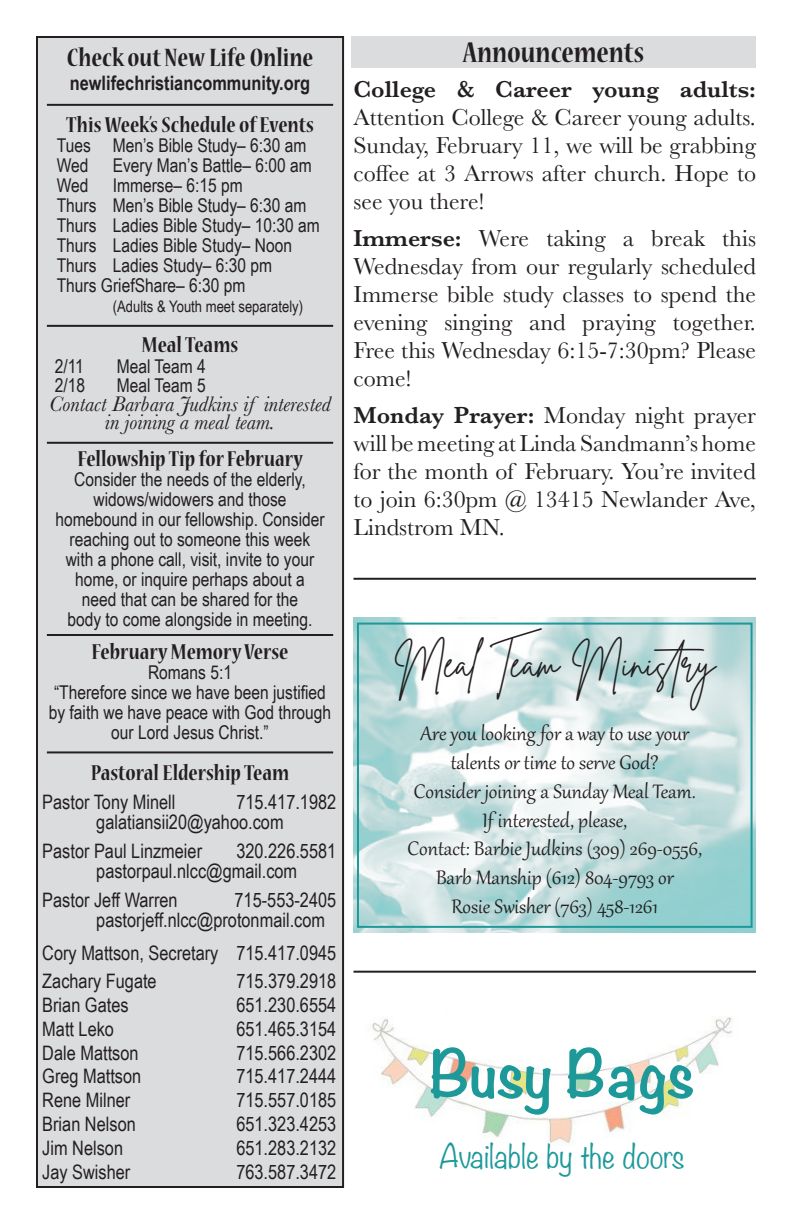
<style>
.page{position:relative;width:792px;height:1224px;background:#fff}
.page>*{position:absolute;margin:0;border:0;box-sizing:border-box;transform-origin:0 0}
.t1{font:700 58.2px "Noteworthy";letter-spacing:-.005em;color:#1e9999}
.t2{font:40px "Brittany Signature";color:#231f20}
.t3{font:700 condensed 31.8px "Nueva Std";color:#231f20}
.t4{font:300 29.8px "Noteworthy";color:#1e9999}
.t5{font:700 condensed 28px "Nueva Std";color:#231f20}
.t6{font:24px/28px "Baskerville";color:#231f20;text-align:justify}
.t7{font:24px/28.8px "Gabriola";color:#231f20;text-align:center}
.t8{font:700 condensed 24px "Nueva Std";color:#231f20}
.t9{font:600 24px "Baskerville";color:#231f20}
.t10{font:italic 22px/18px "Baskerville";color:#231f20;text-align:center}
.t11{font:20px/20px "Arial Narrow";color:#231f20}
.t12{font:700 20px "Arial Narrow";color:#231f20}
.t13{font:19px/20px "Arial Narrow";color:#231f20}
.t14{font:16px "Arial Narrow";color:#231f20}
.s1{font-weight:600}
</style>
<div class="page">
<img style="left:372px;top:1016px;width:361px;height:129px">
<div style="left:37px;top:37px;width:306px;height:1150px;background:#dbdcde"></div>
<div style="left:36px;top:36px;width:308px;height:1152px;border:2px solid #231f20"></div>
<hr style="left:47px;top:104px;width:286px;height:2px;background:#231f20">
<hr style="left:47px;top:325px;width:286px;height:2px;background:#231f20">
<hr style="left:47px;top:442px;width:286px;height:2px;background:#231f20">
<hr style="left:47px;top:634px;width:286px;height:2px;background:#231f20">
<hr style="left:47px;top:751px;width:286px;height:2px;background:#231f20">
<hr style="left:354px;top:578px;width:402px;height:2px;background:#231f20">
<hr style="left:354px;top:971px;width:402px;height:2px;background:#231f20">
<img style="left:354px;top:618px;width:402px;height:315px">
<div style="left:357px;top:623px;width:396px;height:305px;border:2px solid #1e9999"></div>
<div style="left:351px;top:36px;width:405px;height:31px;background:#dbdcde"></div>
<h3 class="t5" style="left:67px;top:45px;width:248px">Check out New Life Online</h3>
<p class="t12" style="left:70px;top:68px;width:242px">newlifechristiancommunity.org</p>
<p class="t8" style="left:66px;top:114px;width:249px">This Week’s Schedule of Events</p>
<p class="t13" style="left:57px;top:134px;width:251px">Tues Men’s Bible Study– 6:30 am<br>Wed</p>
<p class="t13" style="left:113px;top:154px;width:200px">Every Man’s Battle– 6:00 am</p>
<p class="t13" style="left:57px;top:174px;width:264px;text-indent:56px">Immerse– 6:15 pm<br>Thurs Men’s Bible Study– 6:30 am<br>Thurs Ladies Bible Study– 10:30 am<br>Thurs Ladies Bible Study– Noon<br>Thurs Ladies Study– 6:30 pm<br>Thurs GriefShare– 6:30 pm</p>
<p class="t14" style="left:113px;top:294px;width:192px">(Adults &amp; Youth meet separately)</p>
<p class="t8" style="left:142px;top:334px;width:98px">Meal Teams</p>
<p class="t13" style="left:55px;top:355px;width:31px">2/11</p>
<p class="t13" style="left:117px;top:355px;width:90px">Meal Team 4</p>
<p class="t13" style="left:55px;top:374px;width:32px">2/18</p>
<p class="t13" style="left:117px;top:374px;width:90px">Meal Team 5</p>
<p class="t10" style="left:49px;top:395px;width:283px">Contact Barbara Judkins if interested in joining a meal team.</p>
<p class="t8" style="left:77px;top:448px;width:227px">Fellowship Tip for February</p>
<p class="t13" style="left:55px;top:469px;width:271px;text-align:center">Consider the needs of the elderly, widows/widowers and those homebound in our fellowship. Consider reaching out to someone this week with a phone call, visit, invite to your home, or inquire perhaps about a<br>need that can be shared for the<br>body to come alongside in meeting.</p>
<p class="t8" style="left:92px;top:641px;width:198px">February Memory Verse</p>
<p class="t13" style="left:49px;top:662px;width:284px;text-align:center">Romans 5:1<br>“Therefore since we have been justified by faith we have peace with God through our Lord Jesus Christ.”</p>
<p class="t13" style="left:57px;top:174px;width:33px">Wed</p>
<p class="t8" style="left:91px;top:762px;width:200px">Pastoral Eldership Team</p>
<p class="t11" style="left:42px;top:791px;width:135px">Pastor Tony Minell</p>
<p class="t11" style="left:96px;top:791px;width:241px;text-indent:140px">715.417.1982 galatiansii20@yahoo.com</p>
<p class="t11" style="left:42px;top:840px;width:161px">Pastor Paul Linzmeier</p>
<p class="t11" style="left:96px;top:840px;width:241px;text-indent:140px">320.226.5581 pastorpaul.nlcc@gmail.com</p>
<p class="t11" style="left:42px;top:889px;width:137px">Pastor Jeff Warren</p>
<p class="t11" style="left:96px;top:889px;width:241px;text-indent:138px">715-553-2405 pastorjeff.nlcc@protonmail.com</p>
<p class="t11" style="left:42px;top:938px;width:295px;line-height:27.8px">Cory Mattson, Secretary 715.417.0945<br>Zachary Fugate</p>
<p class="t11" style="left:236px;top:970px;width:101px">715.379.2918</p>
<p class="t11" style="left:42px;top:994px;width:88px">Brian Gates</p>
<p class="t11" style="left:236px;top:994px;width:101px">651.230.6554</p>
<p class="t11" style="left:42px;top:1018px;width:73px">Matt Leko</p>
<p class="t11" style="left:236px;top:1018px;width:101px">651.465.3154</p>
<p class="t11" style="left:42px;top:1042px;width:98px">Dale Mattson</p>
<p class="t11" style="left:236px;top:1042px;width:101px">715.566.2302</p>
<p class="t11" style="left:42px;top:1066px;width:100px">Greg Mattson</p>
<p class="t11" style="left:236px;top:1066px;width:101px">715.417.2444</p>
<p class="t11" style="left:42px;top:1090px;width:90px">Rene Milner</p>
<p class="t11" style="left:236px;top:1090px;width:101px">715.557.0185</p>
<p class="t11" style="left:42px;top:1113px;width:95px">Brian Nelson</p>
<p class="t11" style="left:236px;top:1113px;width:101px">651.323.4253</p>
<p class="t11" style="left:42px;top:1137px;width:82px">Jim Nelson</p>
<p class="t11" style="left:236px;top:1137px;width:101px">651.283.2132</p>
<p class="t11" style="left:42px;top:1161px;width:90px">Jay Swisher</p>
<p class="t11" style="left:236px;top:1161px;width:101px">763.587.3472</p>
<h3 class="t3" style="left:463px;top:39px;width:183px">Announcements</h3>
<p class="t9" style="left:354px;top:72px;width:404px">College &amp; Career young adults:</p>
<p class="t6" style="left:354px;top:103px;width:404px">Attention College &amp; Career young adults.<br>Sunday, February 11, we will be grabbing coffee at 3 Arrows after church. Hope to see you there!</p>
<p class="t6" style="left:354px;top:224px;width:404px"><span class="s1">Immerse:</span> Were taking a break this Wednesday from our regularly scheduled Immerse bible study classes to spend the evening singing and praying together.<br>Free this Wednesday 6:15-7:30pm? Please come!</p>
<p class="t6" style="left:354px;top:401px;width:404px"><span class="s1">Monday Prayer:</span> Monday night prayer will be meeting at Linda Sandmann’s home for the month of February. You’re invited to join 6:30pm @ 13415 Newlander Ave, Lindstrom MN.</p>
<h2 class="t2" style="left:394px;top:638px;width:322px">Meal Team Ministry</h2>
<p class="t7" style="left:408px;top:718px;width:296px">Are you looking for a way to use your talents or time to serve God?<br>Consider joining a Sunday Meal Team.<br>If interested, please,<br>Contact: Barbie Judkins (309) 269-0556,<br>Barb Manship (612) 804-9793 or<br>Rosie Swisher (763) 458-1261</p>
<h1 class="t1" style="left:429px;top:1022px;width:268px">Busy Bags</h1>
<h3 class="t4" style="left:440px;top:1130px;width:247px">Available by the doors</h3>
</div>
